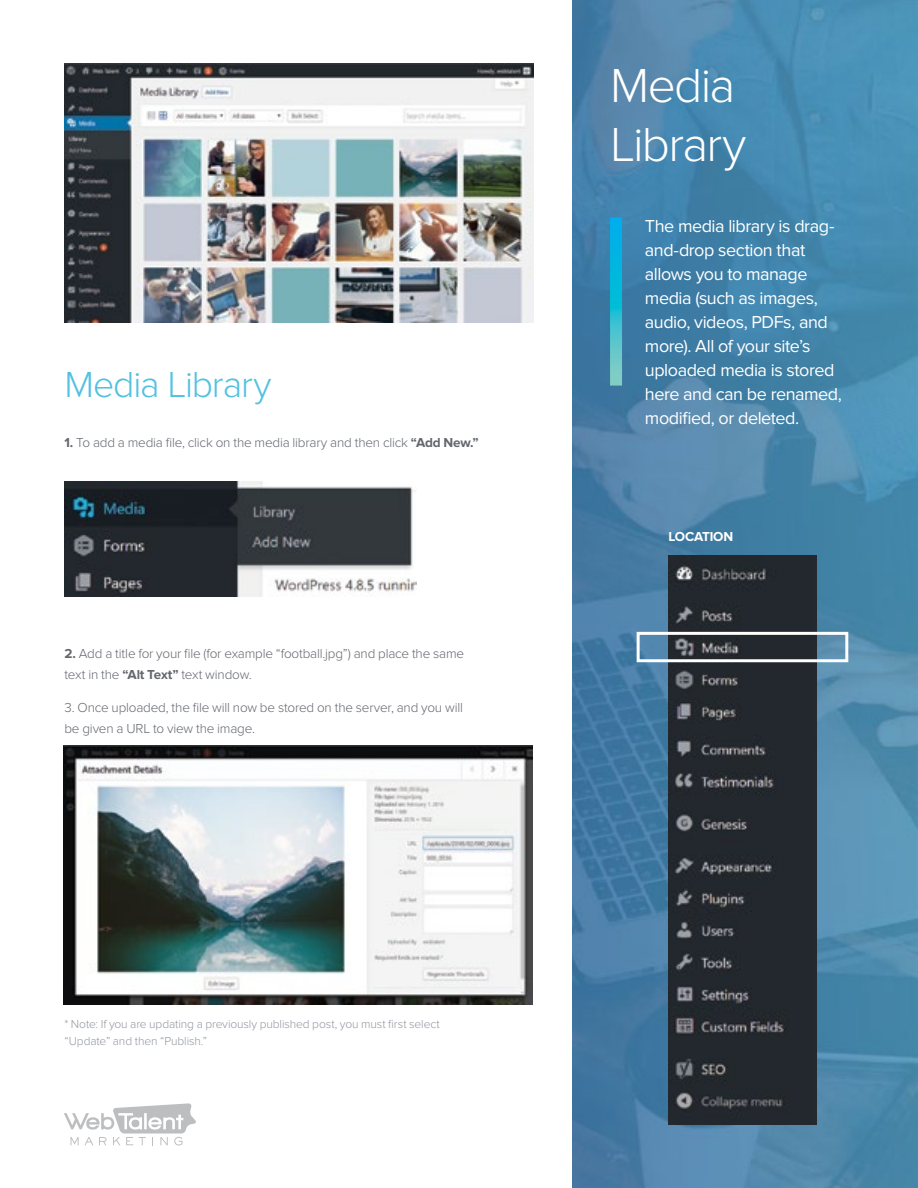
<style>
.page{position:relative;width:918px;height:1188px;background:#fff}
.page>*{position:absolute;margin:0;border:0;box-sizing:border-box;transform-origin:0 0}
.t1{font:300 49.5px/58.5px "Proxima Nova";letter-spacing:-.035em;color:#fff}
.t2{font:300 37.5px "Proxima Nova";letter-spacing:-.03em;color:#52c1e0}
.t3{font:18px/24px "Proxima Nova";letter-spacing:-.025em;color:#fff}
.t4{font:300 13.5px/21px "Proxima Nova";letter-spacing:-.015em;color:#63676e}
.t5{font:700 13.5px "Proxima Nova";letter-spacing:-.015em;color:#fff}
.t6{font:300 12px/16.5px "Proxima Nova";letter-spacing:-.01em;color:#9197a0}
.s1{font-weight:700}
</style>
<div class="page">
<svg style="left:64px;top:1103px;width:132px;height:42px"></svg>
<img style="left:573px;top:0;width:345px;height:1188px">
<svg style="left:610px;top:217px;width:12px;height:169px;background:#29bcd7"></svg>
<img style="left:669px;top:555px;width:147px;height:570px">
<img style="left:64px;top:64px;width:470px;height:258px">
<img style="left:64px;top:481px;width:353px;height:115px">
<img style="left:63px;top:746px;width:470px;height:259px">
<div style="left:637px;top:632px;width:211px;height:30px;border:3px solid #fff"></div>
<h2 class="t2" style="left:64px;top:363px;width:208px">Media Library</h2>
<p class="t4" style="left:64px;top:433px;width:416px"><span class="s1">1.</span> To add a media file, click on the media library and then click <span class="s1">“Add New.”</span></p>
<p class="t4" style="left:64px;top:643px;width:401px"><span class="s1">2.</span> Add a title for your file (for example “football.jpg”) and place the same text in the <span class="s1">“Alt Text”</span> text window.</p>
<p class="t4" style="left:64px;top:698px;width:400px">3. Once uploaded, the file will now be stored on the server, and you will be given a URL to view the image.</p>
<p class="t6" style="left:64px;top:1016px;width:377px">* Note: If you are updating a previously published post, you must first select “Update” and then “Publish.”</p>
<h1 class="t1" style="left:610px;top:57px;width:138px">Media<br>Library</h1>
<h3 class="t3" style="left:645px;top:214px;width:199px">The media library is drag&shy;and-drop section that allows you to manage media (such as images, audio, videos, PDFs, and more). All of your site’s uploaded media is stored here and can be renamed, modified, or deleted.</h3>
<p class="t5" style="left:668px;top:529px;width:66px">LOCATION</p>
</div>
